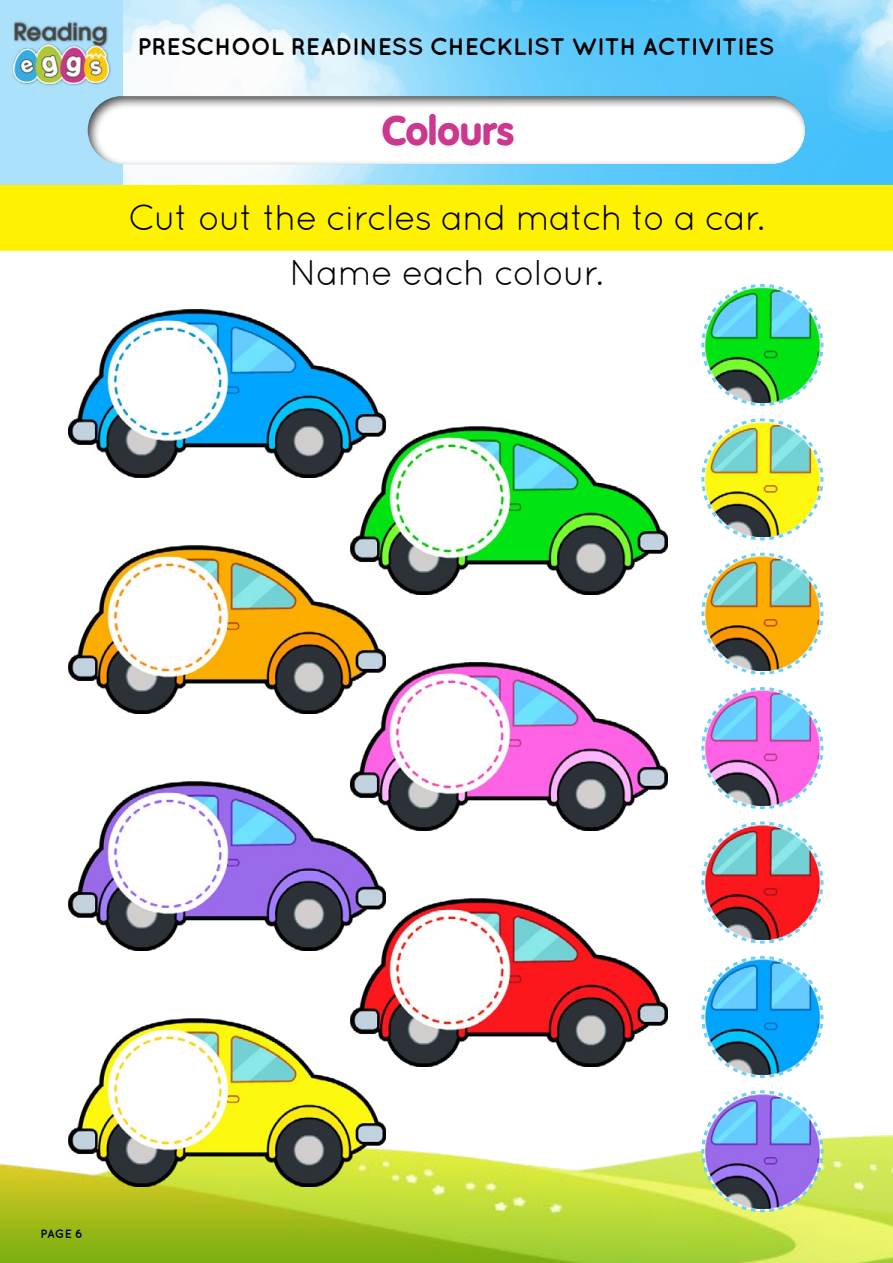
<style>
.page{position:relative;width:893px;height:1263px;background:#fff}
.page>*{position:absolute;margin:0;border:0;box-sizing:border-box;transform-origin:0 0}
.t1{font:900 40.5px "VAG Rounded Std";color:#cc388d}
.t2{font:36px/55.1px "Quicksand";letter-spacing:-.035em;color:#000;text-align:center}
.t3{font:700 24px "Quicksand";letter-spacing:-.015em;color:#000}
.t4{font:700 12px "Quicksand";color:#000}
</style>
<div class="page">
<img style="left:0;top:1136px;width:893px;height:127px">
<img style="left:123px;top:0;width:770px;height:185px">
<div style="left:0;top:0;width:123px;height:185px;background:#abe1fa"></div>
<div style="left:12px;top:20px;width:99px;height:66px;background:#000;opacity:.38"></div>
<img style="left:14px;top:20px;width:95px;height:63px">
<div style="left:0;top:185px;width:893px;height:66px;background:#fff200"></div>
<div style="left:75px;top:86px;width:742px;height:81px;background:#000;opacity:.75"></div>
<img style="left:68px;top:310px;width:317px;height:168px">
<img style="left:68px;top:546px;width:317px;height:168px">
<img style="left:68px;top:782px;width:317px;height:168px">
<img style="left:68px;top:1018px;width:317px;height:168px">
<img style="left:350px;top:426px;width:317px;height:168px">
<img style="left:350px;top:662px;width:317px;height:168px">
<img style="left:350px;top:898px;width:317px;height:168px">
<svg style="left:701px;top:418px;width:123px;height:123px"></svg>
<svg style="left:701px;top:552px;width:123px;height:123px"></svg>
<svg style="left:701px;top:687px;width:123px;height:123px"></svg>
<svg style="left:701px;top:821px;width:123px;height:123px"></svg>
<svg style="left:701px;top:955px;width:123px;height:123px"></svg>
<svg style="left:700px;top:1090px;width:125px;height:124px;background:#9da4cc"></svg>
<svg style="left:701px;top:283px;width:123px;height:123px"></svg>
<p class="t3" style="left:138px;top:32px;width:638px">PRESCHOOL READINESS CHECKLIST WITH ACTIVITIES</p>
<p class="t1" style="left:382px;top:106px;width:134px">Colours</p>
<p class="t2" style="left:128px;top:190px;width:638px">Cut out the circles and match to a car.<br>Name each colour.</p>
<p class="t4" style="left:41px;top:1227px;width:44px">PAGE 6</p>
</div>
